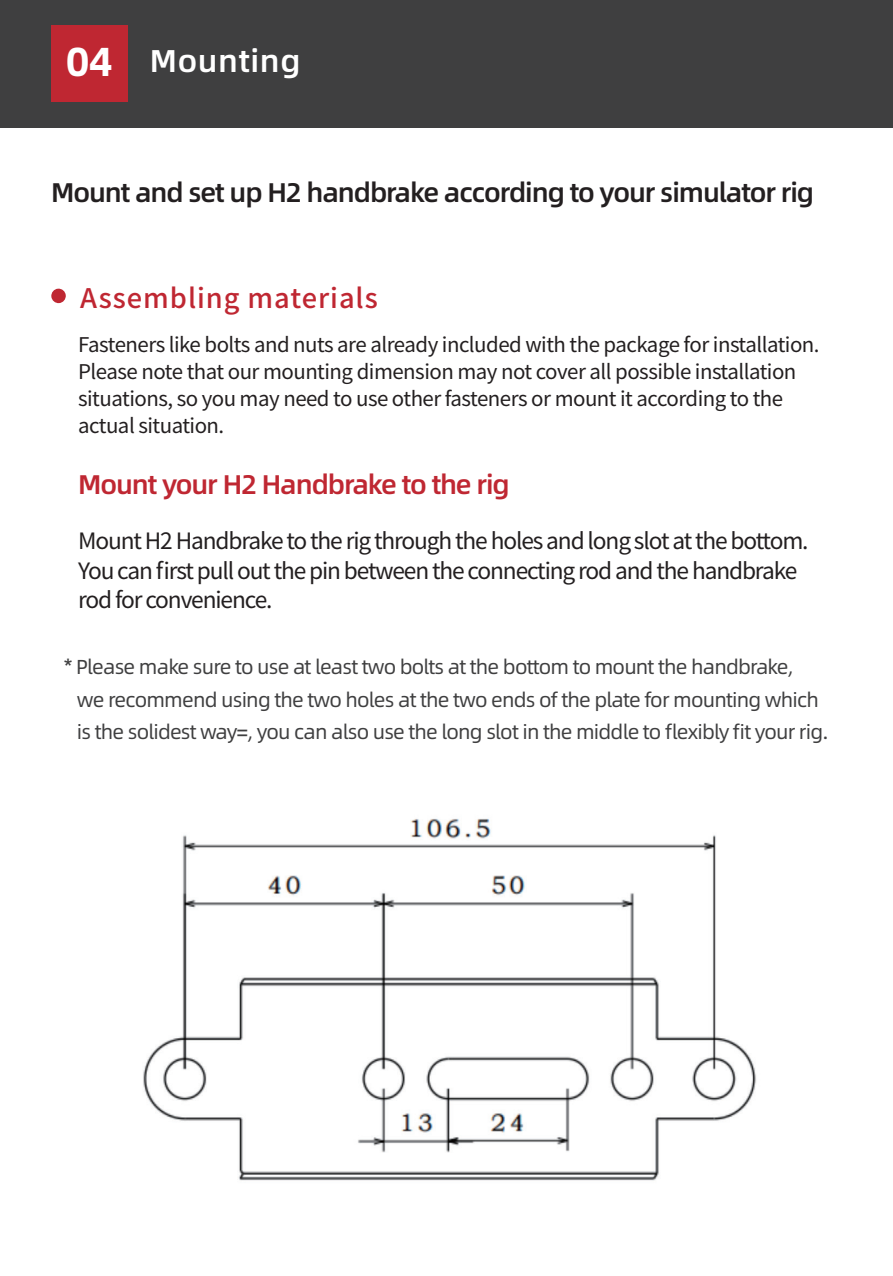
<style>
.page{position:relative;width:893px;height:1276px;background:#fff}
.page>*{position:absolute;margin:0;border:0;box-sizing:border-box;transform-origin:0 0}
.t1{font:40.5px "Alibaba Pu Hui Ti B";color:#fff}
.t2{font:31.5px "Alibaba Pu Hui Ti M";letter-spacing:.02em;color:#fff}
.t3{font:27px "Alibaba Pu Hui Ti M";letter-spacing:-.04em;color:#231f20}
.t4{font:27px "Alibaba Pu Hui Ti M";letter-spacing:-.04em;color:#bf2732}
.t5{font:500 27px "Source Han Sans CN";letter-spacing:.035em;color:#bf2732}
.t6{font:22.5px/29.2px "Source Han Sans CN";letter-spacing:-.05em;color:#231f20}
.t7{font:20.25px/27px "Source Han Sans CN";letter-spacing:-.025em;color:#231f20}
.t8{font:20.25px/32.4px "Alibaba Pu Hui Ti R";letter-spacing:-.04em;color:#3f3f40}
</style>
<div class="page">
<img style="left:143px;top:818px;width:613px;height:363px">
<div style="left:0;top:0;width:893px;height:128px;background:#3f3f40"></div>
<div style="left:51px;top:25px;width:77px;height:77px;background:#bf2732"></div>
<div style="left:51px;top:288px;width:15px;height:15px;background:#bf2732;border-radius:50%"></div>
<h1 class="t1" style="left:66px;top:30px;width:48px">04</h1>
<h2 class="t2" style="left:150px;top:37px;width:152px">Mounting</h2>
<h3 class="t3" style="left:51px;top:172px;width:764px">Mount and set up H2 handbrake according to your simulator rig</h3>
<h3 class="t5" style="left:80px;top:282px;width:299px">Assembling materials</h3>
<p class="t7" style="left:78px;top:331px;width:743px">Fasteners like bolts and nuts are already included with the package for installation.<br>Please note that our mounting dimension may not cover all possible installation situations, so you may need to use other fasteners or mount it according to the actual situation.</p>
<h3 class="t4" style="left:78px;top:463px;width:433px">Mount your H2 Handbrake to the rig</h3>
<p class="t6" style="left:78px;top:527px;width:732px">Mount H2 Handbrake to the rig through the holes and long slot at the bottom.<br>You can first pull out the pin between the connecting rod and the handbrake rod for convenience.</p>
<p class="t8" style="left:77px;top:650px;width:753px;text-indent:-13px">* Please make sure to use at least two bolts at the bottom to mount the handbrake,<br>we recommend using the two holes at the two ends of the plate for mounting which is the solidest way=, you can also use the long slot in the middle to flexibly fit your rig.</p>
</div>
